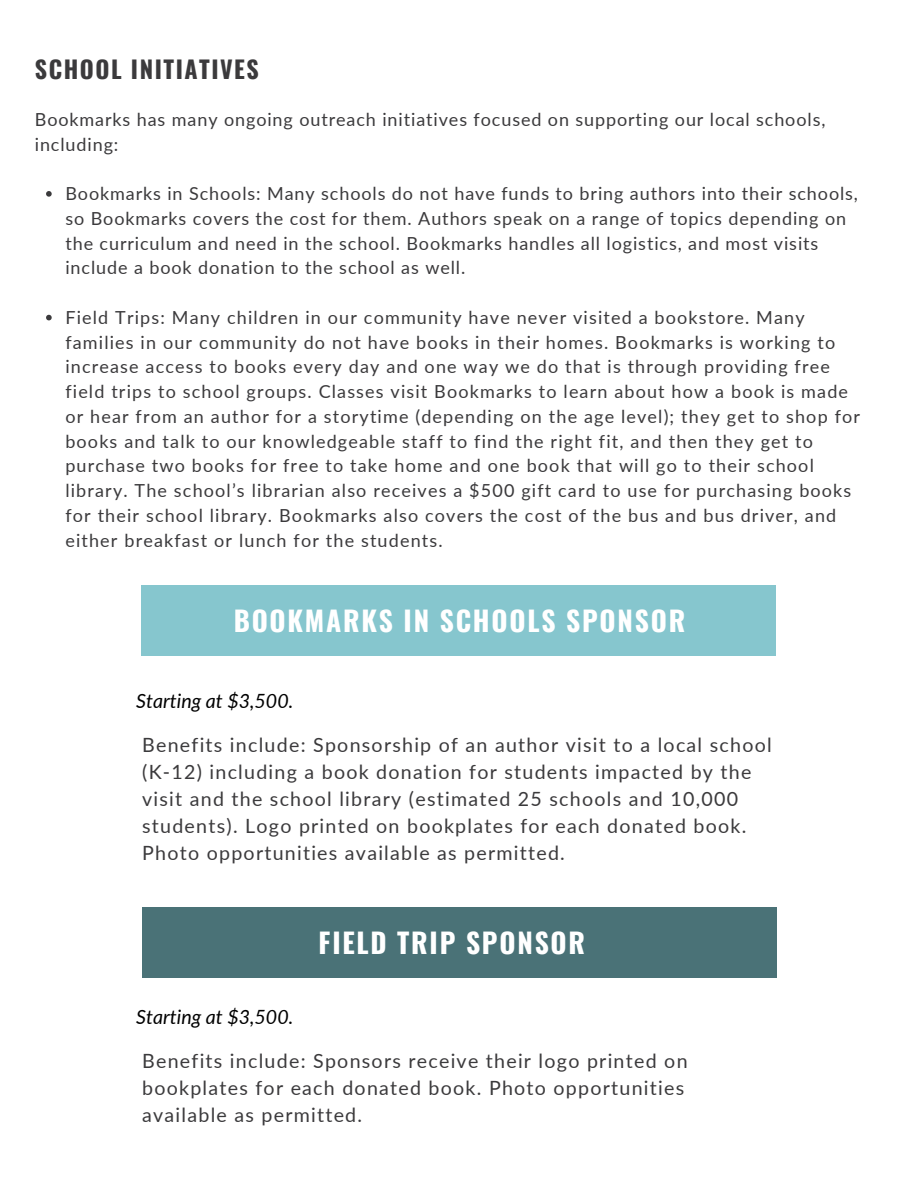
<style>
.page{position:relative;width:918px;height:1188px;background:#fff}
.page>*{position:absolute;margin:0;border:0;box-sizing:border-box;transform-origin:0 0}
.t1{font:700 27.6px "Oswald";letter-spacing:.065em;color:#fff}
.t2{font:700 24px "Oswald";letter-spacing:.065em;color:#3b3a3c}
.t3{font:19.65px/27px "Lato";letter-spacing:.065em;color:#3b3a3c}
.t4{font:italic 19.65px "Lato";color:#000}
.t5{font:18px/24.8px "Lato";letter-spacing:.065em;color:#3b3a3c}
</style>
<div class="page">
<svg style="left:46px;top:191px;width:6px;height:6px"></svg>
<svg style="left:46px;top:315px;width:6px;height:5px"></svg>
<div style="left:141px;top:586px;width:635px;height:70px;background:#86c6ce"></div>
<div style="left:142px;top:907px;width:635px;height:71px;background:#4a7277"></div>
<h2 class="t2" style="left:35px;top:50px;width:226px">SCHOOL INITIATIVES</h2>
<p class="t5" style="left:35px;top:106px;width:792px">Bookmarks has many ongoing outreach initiatives focused on supporting our local schools, including:</p>
<p class="t5" style="left:65px;top:181px;width:794px">Bookmarks in Schools: Many schools do not have funds to bring authors into their schools, so Bookmarks covers the cost for them. Authors speak on a range of topics depending on the curriculum and need in the school. Bookmarks handles all logistics, and most visits include a book donation to the school as well.</p>
<p class="t5" style="left:65px;top:304px;width:796px">Field Trips: Many children in our community have never visited a bookstore. Many families in our community do not have books in their homes. Bookmarks is working to increase access to books every day and one way we do that is through providing free field trips to school groups. Classes visit Bookmarks to learn about how a book is made or hear from an author for a storytime (depending on the age level); they get to shop for books and talk to our knowledgeable staff to find the right fit, and then they get to purchase two books for free to take home and one book that will go to their school library. The school’s librarian also receives a $500 gift card to use for purchasing books for their school library. Bookmarks also covers the cost of the bus and bus driver, and either breakfast or lunch for the students.</p>
<h1 class="t1" style="left:234px;top:599px;width:453px">BOOKMARKS IN SCHOOLS SPONSOR</h1>
<p class="t4" style="left:136px;top:689px;width:159px">Starting at $3,500.</p>
<p class="t3" style="left:142px;top:731px;width:631px">Benefits include: Sponsorship of an author visit to a local school (K-12) including a book donation for students impacted by the visit and the school library (estimated 25 schools and 10,000 students). Logo printed on bookplates for each donated book.<br>Photo opportunities available as permitted.</p>
<p class="t4" style="left:136px;top:1005px;width:159px">Starting at $3,500.</p>
<h1 class="t1" style="left:319px;top:921px;width:268px">FIELD TRIP SPONSOR</h1>
<p class="t3" style="left:142px;top:1047px;width:547px">Benefits include: Sponsors receive their logo printed on bookplates for each donated book. Photo opportunities available as permitted.</p>
</div>
